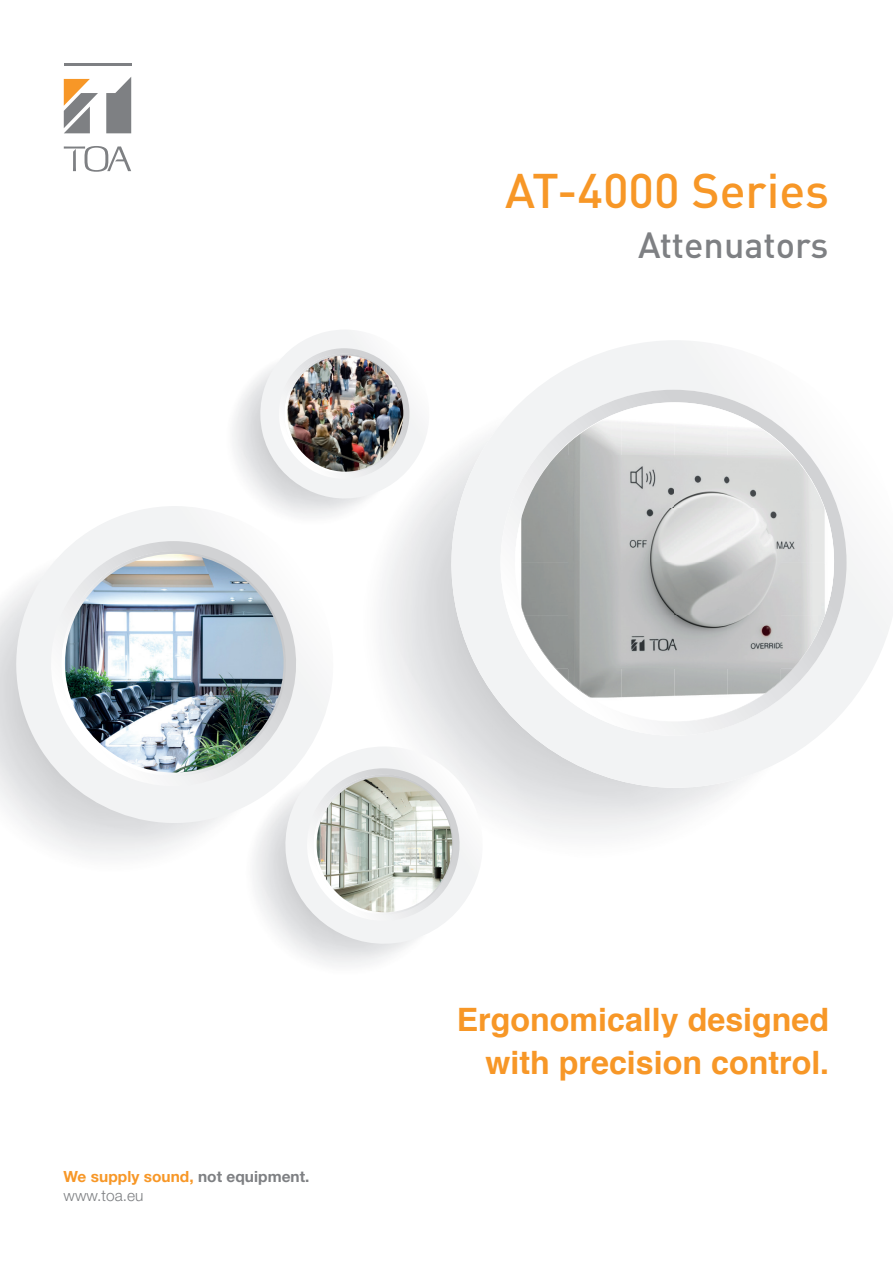
<style>
.page{position:relative;width:893px;height:1263px;background:#fff}
.page>*{position:absolute;margin:0;border:0;box-sizing:border-box;transform-origin:0 0}
.t1{font:500 48px "DINOT";color:#f79727}
.t2{font:500 36px "DINOT";color:#7e8083}
.t3{font:700 32.25px/42.9px "Helvetica";color:#f79727;text-align:right}
.t4{font:700 15.45px/18.8px "Helvetica Neue LT Std";letter-spacing:.005em;color:#f79727}
.s1{color:#7e8083}
.s2{font-weight:300;color:#7e8083}
</style>
<div class="page">
<svg style="left:443px;top:346px;width:322px;height:443px"></svg>
<svg style="left:500px;top:390px;width:347px;height:346px"></svg>
<img style="left:555px;top:681px;width:13px;height:19px">
<img style="left:515px;top:615px;width:9px;height:13px">
<img style="left:793px;top:615px;width:39px;height:60px">
<img style="left:529px;top:668px;width:27px;height:13px">
<img style="left:568px;top:712px;width:211px;height:10px">
<svg style="left:556px;top:443px;width:12px;height:13px"></svg>
<img style="left:568px;top:412px;width:53px;height:44px">
<img style="left:621px;top:403px;width:107px;height:53px">
<img style="left:728px;top:412px;width:53px;height:44px">
<svg style="left:781px;top:443px;width:12px;height:13px"></svg>
<img style="left:524px;top:456px;width:301px;height:53px">
<img style="left:515px;top:509px;width:319px;height:106px">
<img style="left:524px;top:615px;width:301px;height:53px">
<svg style="left:556px;top:668px;width:12px;height:13px"></svg>
<img style="left:568px;top:668px;width:53px;height:44px">
<img style="left:621px;top:668px;width:107px;height:53px">
<img style="left:728px;top:668px;width:53px;height:44px">
<svg style="left:779px;top:668px;width:14px;height:15px"></svg>
<svg style="left:1px;top:506px;width:327px;height:332px"></svg>
<svg style="left:36px;top:538px;width:275px;height:263px"></svg>
<img style="left:65px;top:554px;width:219px;height:218px;border-radius:109px">
<svg style="left:64px;top:79px;width:34px;height:54px"></svg>
<svg style="left:106px;top:77px;width:25px;height:56px"></svg>
<hr style="left:64px;top:64px;width:67px;height:2px;background:#7e8083">
<svg style="left:64px;top:146px;width:67px;height:25px"></svg>
<img style="left:226px;top:385px;width:125px;height:140px">
<svg style="left:252px;top:330px;width:185px;height:177px"></svg>
<img style="left:287px;top:356px;width:116px;height:116px;border-radius:58px">
<img style="left:246px;top:777px;width:148px;height:188px">
<svg style="left:276px;top:746px;width:216px;height:207px"></svg>
<img style="left:317px;top:777px;width:135px;height:135px;border-radius:68px">
<h1 class="t1" style="left:505px;top:154px;width:325px">AT-4000 Series</h1>
<p class="t2" style="left:638px;top:217px;width:192px">Attenuators</p>
<p class="t4" style="left:64px;top:1167px;width:247px">We supply sound, <span class="s1">not equipment. </span><span class="s2">www.toa.eu</span></p>
<p class="t3" style="left:457px;top:999px;width:374px">Ergonomically designed with precision control.</p>
</div>
